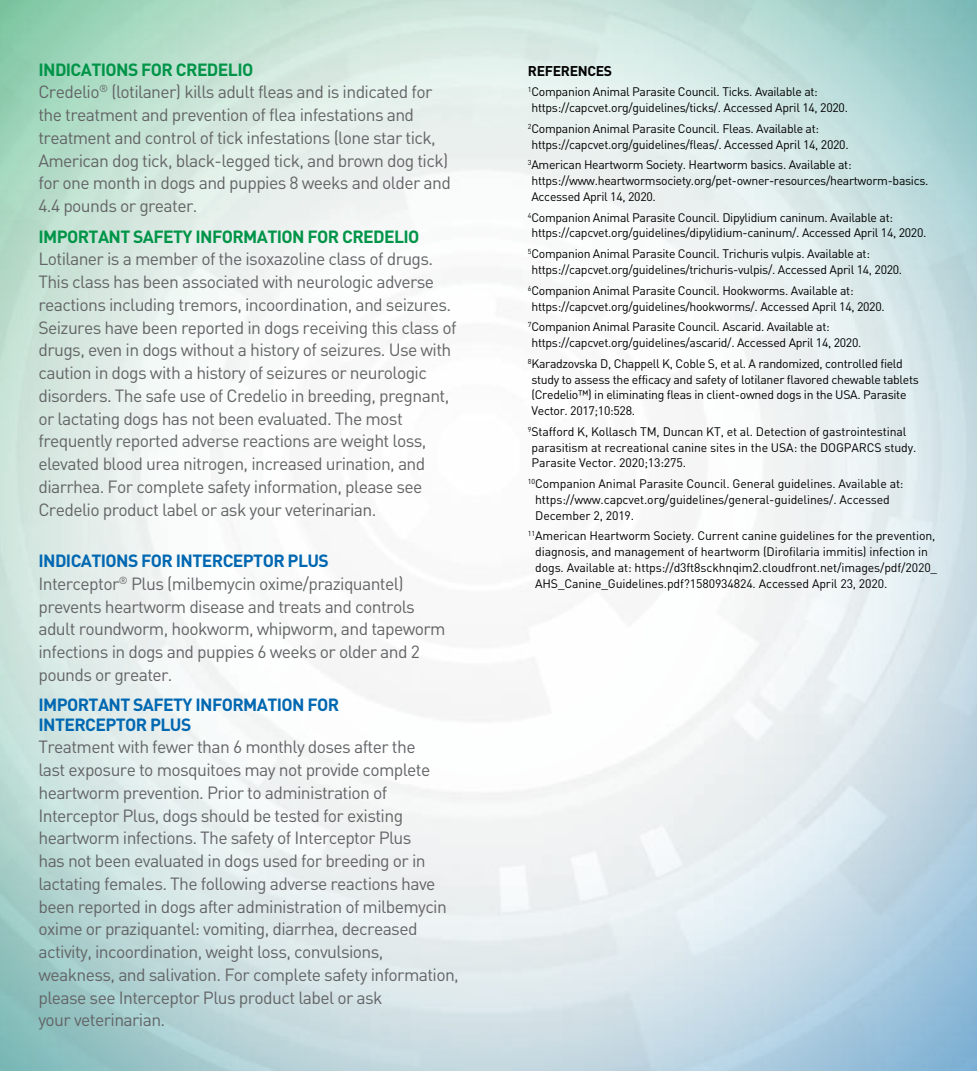
<style>
.page{position:relative;width:977px;height:1071px;background:#fff}
.page>*{position:absolute;margin:0;border:0;box-sizing:border-box;transform-origin:0 0}
.t1{font:17.5px/22.8px "DINOT";letter-spacing:-.035em;color:#636466}
.t2{font:700 17.5px/19.2px "DINOT";letter-spacing:-.035em;color:#0067b1}
.t3{font:700 17.5px "DINOT";letter-spacing:-.035em;color:#009448}
.t4{font:700 14px "DINOT";letter-spacing:-.025em;color:#000}
.t5{font:12.25px/15.8px "DINOT";letter-spacing:-.025em;color:#000}
.s1{font-weight:700;color:#009448}
.s2{font-weight:700;color:#0067b1}
</style>
<div class="page">
<p class="t1" style="left:38px;top:58px;width:414px"><span class="s1">INDICATIONS FOR CREDELIO<br></span>Credelio<sup>®</sup> (lotilaner) kills adult fleas and is indicated for the treatment and prevention of flea infestations and treatment and control of tick infestations (lone star tick, American dog tick, black-legged tick, and brown dog tick) for one month in dogs and puppies 8 weeks and older and 4.4 pounds or greater.</p>
<p class="t3" style="left:38px;top:225px;width:382px">IMPORTANT SAFETY INFORMATION FOR CREDELIO</p>
<p class="t1" style="left:38px;top:247px;width:419px">Lotilaner is a member of the isoxazoline class of drugs.<br>This class has been associated with neurologic adverse reactions including tremors, incoordination, and seizures.<br>Seizures have been reported in dogs receiving this class of drugs, even in dogs without a history of seizures. Use with caution in dogs with a history of seizures or neurologic disorders. The safe use of Credelio in breeding, pregnant, or lactating dogs has not been evaluated. The most frequently reported adverse reactions are weight loss, elevated blood urea nitrogen, increased urination, and diarrhea. For complete safety information, please see Credelio product label or ask your veterinarian.</p>
<p class="t1" style="left:38px;top:549px;width:409px"><span class="s2">INDICATIONS FOR INTERCEPTOR PLUS<br></span>Interceptor<sup>®</sup> Plus (milbemycin oxime/praziquantel) prevents heartworm disease and treats and controls adult roundworm, hookworm, whipworm, and tapeworm infections in dogs and puppies 6 weeks or older and 2 pounds or greater.</p>
<p class="t2" style="left:38px;top:695px;width:302px">IMPORTANT SAFETY INFORMATION FOR<br>INTERCEPTOR PLUS</p>
<p class="t1" style="left:38px;top:735px;width:422px">Treatment with fewer than 6 monthly doses after the<br>last exposure to mosquitoes may not provide complete heartworm prevention. Prior to administration of Interceptor Plus, dogs should be tested for existing heartworm infections. The safety of Interceptor Plus<br>has not been evaluated in dogs used for breeding or in lactating females. The following adverse reactions have been reported in dogs after administration of milbemycin oxime or praziquantel: vomiting, diarrhea, decreased activity, incoordination, weight loss, convulsions, weakness, and salivation. For complete safety information, please see Interceptor Plus product label or ask<br>your veterinarian.</p>
<p class="t4" style="left:528px;top:61px;width:86px">REFERENCES</p>
<p class="t5" style="left:528px;top:84px;width:321px"><sup>1</sup>Companion Animal Parasite Council. Ticks. Available at: https://capcvet.org/guidelines/ticks/. Accessed April 14, 2020.</p>
<p class="t5" style="left:528px;top:120px;width:322px"><sup>2</sup>Companion Animal Parasite Council. Fleas. Available at: https://capcvet.org/guidelines/fleas/. Accessed April 14, 2020.</p>
<p class="t5" style="left:528px;top:157px;width:402px"><sup>3</sup>American Heartworm Society. Heartworm basics. Available at: https://www.heartwormsociety.org/pet-owner-resources/heartworm-basics.<br>Accessed April 14, 2020.</p>
<p class="t5" style="left:528px;top:209px;width:400px"><sup>4</sup>Companion Animal Parasite Council. Dipylidium caninum. Available at: https://capcvet.org/guidelines/dipylidium-caninum/. Accessed April 14, 2020.</p>
<p class="t5" style="left:528px;top:246px;width:376px"><sup>5</sup>Companion Animal Parasite Council. Trichuris vulpis. Available at: https://capcvet.org/guidelines/trichuris-vulpis/. Accessed April 14, 2020.</p>
<p class="t5" style="left:528px;top:282px;width:358px"><sup>6</sup>Companion Animal Parasite Council. Hookworms. Available at: https://capcvet.org/guidelines/hookworms/. Accessed April 14, 2020.</p>
<p class="t5" style="left:528px;top:319px;width:335px"><sup>7</sup>Companion Animal Parasite Council. Ascarid. Available at: https://capcvet.org/guidelines/ascarid/. Accessed April 14, 2020.</p>
<p class="t5" style="left:528px;top:355px;width:392px"><sup>8</sup>Karadzovska D, Chappell K, Coble S, et al. A randomized, controlled field study to assess the efficacy and safety of lotilaner flavored chewable tablets (Credelio™) in eliminating fleas in client-owned dogs in the USA. Parasite Vector. 2017;10:528.</p>
<p class="t5" style="left:528px;top:423px;width:390px"><sup>9</sup>Stafford K, Kollasch TM, Duncan KT, et al. Detection of gastrointestinal parasitism at recreational canine sites in the USA: the DOGPARCS study.<br>Parasite Vector. 2020;13:275.</p>
<p class="t5" style="left:535px;top:476px;width:370px;text-indent:-7px"><sup>10</sup>Companion Animal Parasite Council. General guidelines. Available at: https://www.capcvet.org/guidelines/general-guidelines/. Accessed<br>December 2, 2019.</p>
<p class="t5" style="left:535px;top:528px;width:403px;text-indent:-7px"><sup>11</sup>American Heartworm Society. Current canine guidelines for the prevention, diagnosis, and management of heartworm (Dirofilaria immitis) infection in dogs. Available at: https://d3ft8sckhnqim2.cloudfront.net/images/pdf/2020_ AHS_Canine_Guidelines.pdf?1580934824. Accessed April 23, 2020.</p>
</div>
